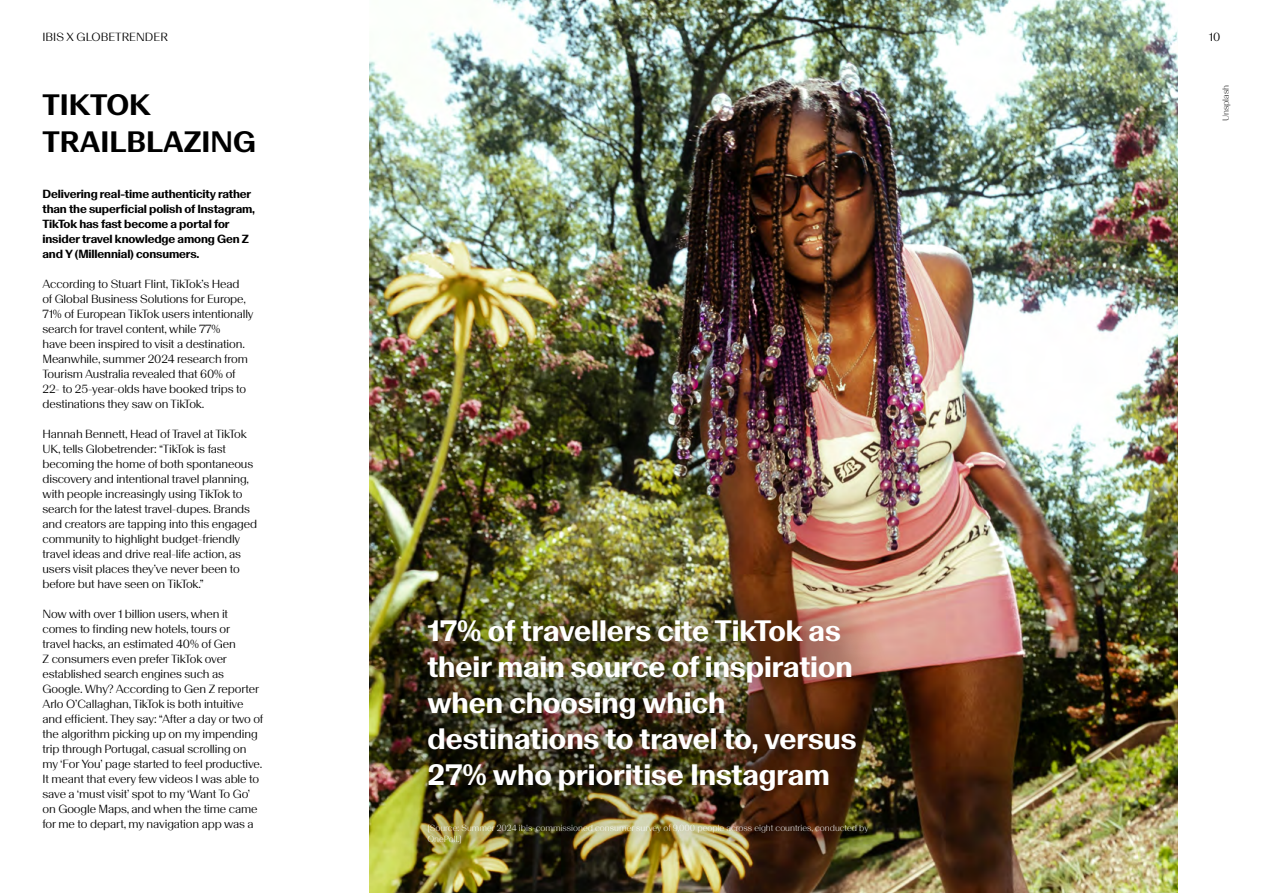
<style>
.page{position:relative;width:1263px;height:893px;background:#fff}
.page>*{position:absolute;margin:0;border:0;box-sizing:border-box;transform-origin:0 0}
.t1{font:700 30px/36px "Basel Classic";color:#fff}
.t2{font:700 30px/36px "Basel Classic";color:#000}
.t3{font:12px/15px "Basel Classic";letter-spacing:-.01em;color:#000}
.t4{font:700 12px/15px "Basel Classic";letter-spacing:-.01em;color:#000}
.t5{font:300 9px/10.8px "Basel Classic";color:#fff}
.t6{font:300 9px "Basel Classic";color:#000}
</style>
<div class="page">
<img style="left:370px;top:0;width:808px;height:893px">
<div style="left:387px;top:579px;width:520px;height:304px;background:#000;opacity:.26"></div>
<p class="t3" style="left:43px;top:29px;width:127px">IBIS X GLOBETRENDER</p>
<p class="t3" style="left:1209px;top:29px;width:13px">10</p>
<h1 class="t2" style="left:43px;top:86px;width:215px">TIKTOK<br>TRAILBLAZING</h1>
<p class="t6" style="left:1220px;top:121px;width:38px;rotate:-90deg">Unsplash</p>
<p class="t4" style="left:43px;top:186px;width:214px">Delivering real-time authenticity rather than the superficial polish of Instagram, TikTok has fast become a portal for insider travel knowledge among Gen Z and Y (Millennial) consumers.</p>
<p class="t3" style="left:43px;top:276px;width:213px">According to Stuart Flint, TikTok’s Head<br>of Global Business Solutions for Europe, 71% of European TikTok users intentionally search for travel content, while 77%<br>have been inspired to visit a destination.<br>Meanwhile, summer 2024 research from Tourism Australia revealed that 60% of 22- to 25-year-olds have booked trips to destinations they saw on TikTok.</p>
<p class="t3" style="left:43px;top:426px;width:216px">Hannah Bennett, Head of Travel at TikTok UK, tells Globetrender: “TikTok is fast becoming the home of both spontaneous discovery and intentional travel planning, with people increasingly using TikTok to search for the latest travel-dupes. Brands and creators are tapping into this engaged community to highlight budget-friendly travel ideas and drive real-life action, as users visit places they’ve never been to before but have seen on TikTok.”</p>
<p class="t3" style="left:43px;top:606px;width:222px">Now with over 1 billion users, when it comes to finding new hotels, tours or<br>travel hacks, an estimated 40% of Gen<br>Z consumers even prefer TikTok over established search engines such as Google. Why? According to Gen Z reporter Arlo O’Callaghan, TikTok is both intuitive and efficient. They say: “After a day or two of the algorithm picking up on my impending trip through Portugal, casual scrolling on my ‘For You’ page started to feel productive.<br>It meant that every few videos I was able to save a ‘must visit’ spot to my ‘Want To Go’ on Google Maps, and when the time came for me to depart, my navigation app was a</p>
<h1 class="t1" style="left:427px;top:611px;width:430px">17% of travellers cite TikTok as their main source of inspiration when choosing which destinations to travel to, versus<br>27% who prioritise Instagram</h1>
<p class="t5" style="left:427px;top:822px;width:443px">[Source: Summer 2024 ibis-commissioned consumer survey of 9,000 people across eight countries, conducted by<br>OnePoll.]</p>
</div>
